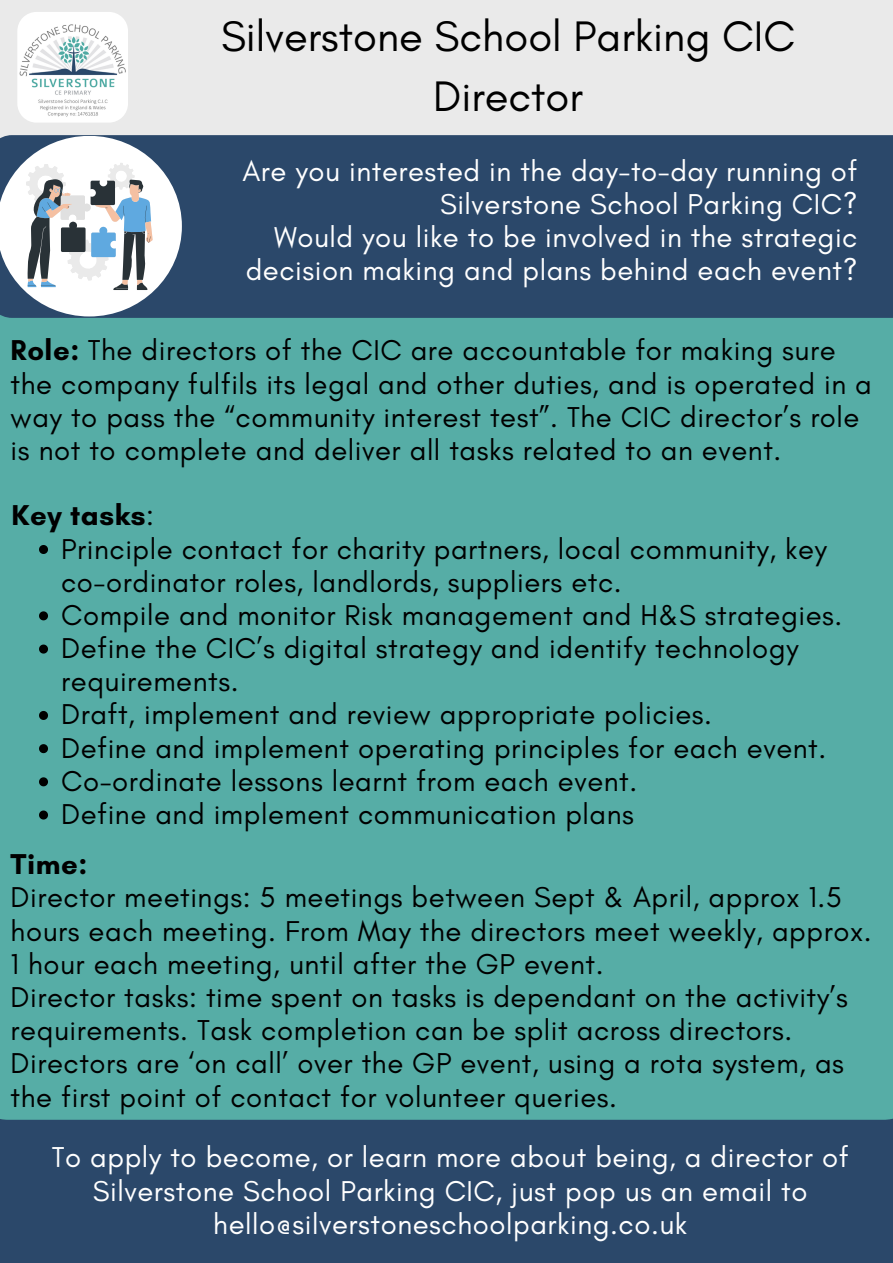
<style>
.page{position:relative;width:893px;height:1263px;background:#eaeaea}
.page>*{position:absolute;margin:0;border:0;box-sizing:border-box;transform-origin:0 0}
.t1{font:43.5px/60.8px "Glacial Indifference";color:#000;text-align:center}
.t2{font:29.25px/33.2px "Glacial Indifference";letter-spacing:.02em;color:#000}
.t3{font:29.25px/33.2px "Glacial Indifference";letter-spacing:.02em;color:#fff;text-align:right}
.t4{font:700 29.25px "Glacial Indifference";letter-spacing:.02em;color:#000}
.s1{font-weight:700}
.s2{font-weight:400}
</style>
<div class="page">
<div style="left:0;top:1120px;width:893px;height:143px;background:#2b486a"></div>
<div style="left:0;top:318px;width:893px;height:802px;background:#56ada6"></div>
<div style="left:0;top:135px;width:893px;height:183px;background:#2b486a"></div>
<img style="left:17px;top:12px;width:111px;height:111px">
<svg style="left:0;top:136px;width:182px;height:180px;background:#b1bbc5"></svg>
<svg style="left:39px;top:545px;width:9px;height:9px"></svg>
<svg style="left:39px;top:611px;width:9px;height:9px"></svg>
<svg style="left:39px;top:644px;width:9px;height:9px"></svg>
<svg style="left:39px;top:711px;width:9px;height:9px"></svg>
<svg style="left:39px;top:744px;width:9px;height:9px"></svg>
<svg style="left:39px;top:777px;width:9px;height:9px"></svg>
<svg style="left:39px;top:810px;width:9px;height:9px"></svg>
<p class="t1" style="left:221px;top:5px;width:575px">Silverstone School Parking CIC<br>Director</p>
<p class="t3" style="left:242px;top:154px;width:616px">Are you interested in the day-to-day running of<br>Silverstone School Parking CIC?</p>
<p class="t3" style="left:246px;top:220px;width:613px">Would you like to be involved in the strategic decision making and plans behind each event?</p>
<h1 class="t2" style="left:11px;top:334px;width:862px"><span class="s1">Role:</span> The directors of the CIC are accountable for making sure the company fulfils its legal and other duties, and is operated in a way to pass the “community interest test”. The CIC director’s role is not to complete and deliver all tasks related to an event.</h1>
<p class="t4" style="left:11px;top:497px;width:144px">Key tasks<span class="s2">:</span></p>
<p class="t2" style="left:61px;top:532px;width:767px">Principle contact for charity partners, local community, key co-ordinator roles, landlords, suppliers etc.</p>
<p class="t2" style="left:61px;top:598px;width:782px">Compile and monitor Risk management and H&amp;S strategies.</p>
<p class="t2" style="left:61px;top:631px;width:739px">Define the CIC’s digital strategy and identify technology requirements.</p>
<p class="t2" style="left:61px;top:698px;width:652px">Draft, implement and review appropriate policies.</p>
<p class="t2" style="left:61px;top:731px;width:766px">Define and implement operating principles for each event.</p>
<p class="t2" style="left:61px;top:764px;width:577px">Co-ordinate lessons learnt from each event.</p>
<p class="t2" style="left:61px;top:797px;width:574px">Define and implement communication plans</p>
<p class="t4" style="left:11px;top:846px;width:78px">Time:</p>
<p class="t2" style="left:11px;top:880px;width:862px">Director meetings: 5 meetings between Sept &amp; April, approx 1.5 hours each meeting. From May the directors meet weekly, approx.<br>1 hour each meeting, until after the GP event.</p>
<p class="t2" style="left:11px;top:980px;width:839px">Director tasks: time spent on tasks is dependant on the activity’s requirements. Task completion can be split across directors.</p>
<p class="t2" style="left:11px;top:1046px;width:835px">Directors are ‘on call’ over the GP event, using a rota system, as the first point of contact for volunteer queries.</p>
<p class="t3" style="left:52px;top:1140px;width:798px;text-align:center">To apply to become, or learn more about being, a director of<br>Silverstone School Parking CIC, just pop us an email to hello@silverstoneschoolparking.co.uk</p>
</div>
